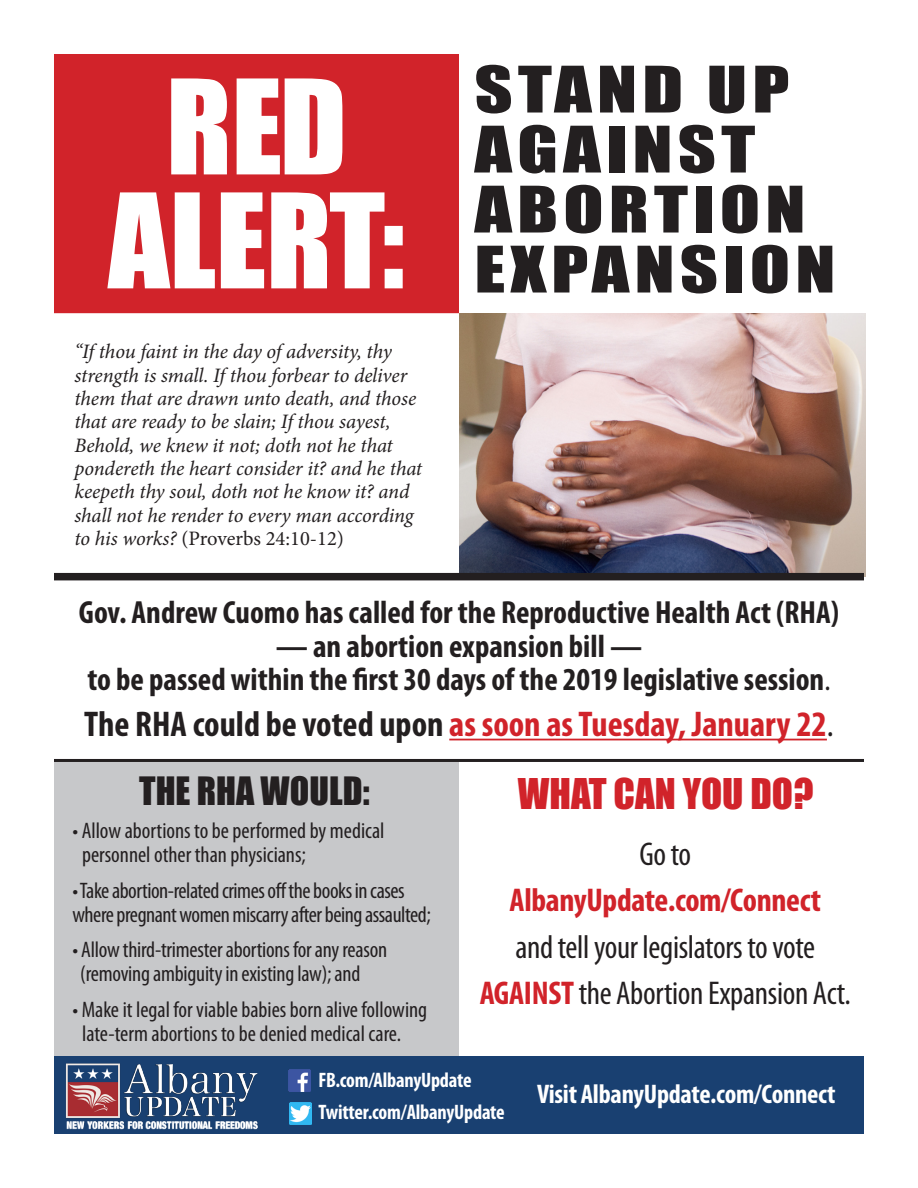
<style>
.page{position:relative;width:918px;height:1188px;background:#fff}
.page>*{position:absolute;margin:0;border:0;box-sizing:border-box;transform-origin:0 0}
.t1{font:121.35px "Impact";color:#fff}
.t2{font:59.25px/60px "Impact";letter-spacing:.07em;color:#231f20;scale:1.25 1}
.t3{font:38.85px "Impact";color:#d1232a}
.t4{font:700 condensed 35.85px "Myriad Pro";color:#d1232a}
.t5{font:35.85px "Impact";color:#231f20}
.t6{font:condensed 33px/46.5px "Myriad Pro";letter-spacing:-.01em;color:#231f20;text-align:center}
.t7{font:700 condensed 32.1px/33.6px "Myriad Pro";color:#231f20;text-align:center}
.t8{font:700 condensed 27px "Myriad Pro";letter-spacing:-.01em;color:#fff}
.t9{font:condensed 22.5px/23.9px "Myriad Pro";letter-spacing:-.01em;color:#231f20}
.t10{font:700 condensed 21px "Myriad Pro";letter-spacing:-.01em;color:#fff}
.t11{font:italic 20.55px/23.4px "Minion Pro";letter-spacing:-.01em;color:#231f20}
.s1{font-style:normal}
.s2{font-weight:400}
.s3{color:#231f20}
.s4{font-weight:400;color:#231f20}
.s5{font-weight:700;color:#d1232a}
</style>
<div class="page">
<img style="left:459px;top:313px;width:406px;height:264px">
<div style="left:54px;top:762px;width:405px;height:294px;background:#c7c8ca"></div>
<div style="left:54px;top:54px;width:405px;height:259px;background:#d1232a"></div>
<div style="left:54px;top:573px;width:810px;height:7px;background:#231f20"></div>
<hr style="left:54px;top:759px;width:810px;height:3px;background:#231f20">
<hr style="left:449px;top:739px;width:378px;height:1px;background:#d1232a">
<div style="left:54px;top:1056px;width:810px;height:78px;background:#194071"></div>
<img style="left:64px;top:1061px;width:196px;height:70px">
<img style="left:288px;top:1069px;width:23px;height:22px">
<img style="left:289px;top:1102px;width:23px;height:23px">
<p class="t1" style="left:166px;top:33px;width:182px">RED</p>
<p class="t1" style="left:108px;top:147px;width:298px">ALERT:</p>
<p class="t11" style="left:75px;top:340px;width:349px">“If thou faint in the day of adversity, thy strength is small. If thou forbear to deliver them that are drawn unto death, and those that are ready to be slain; If thou sayest, Behold, we knew it not; doth not he that pondereth the heart consider it? and he that keepeth thy soul, doth not he know it? and shall not he render to every man according to his works? <span class="s1">(Proverbs 24:10-12)</span></p>
<p class="t2" style="left:474px;top:58px;width:290px">STAND UP<br>AGAINST<br>ABORTION<br>EXPANSION</p>
<p class="t7" style="left:79px;top:595px;width:762px">Gov. Andrew Cuomo has called for the Reproductive Health Act (RHA)</p>
<p class="t7" style="left:87px;top:628px;width:745px">— an abortion expansion bill —<br>to be passed within the first 30 days of the 2019 legislative session<span class="s2">.</span></p>
<p class="t4" style="left:84px;top:702px;width:751px"><span class="s3">The RHA could be voted upon</span> as soon as Tuesday, January 22<span class="s4">.</span></p>
<p class="t5" style="left:139px;top:763px;width:232px">THE RHA WOULD:</p>
<p class="t9" style="left:82px;top:818px;width:304px;text-indent:-10px">• Allow abortions to be performed by medical personnel other than physicians;</p>
<p class="t9" style="left:72px;top:878px;width:360px">• Take abortion-related crimes off the books in cases where pregnant women miscarry after being assaulted;</p>
<p class="t9" style="left:80px;top:938px;width:308px;text-indent:-8px">• Allow third-trimester abortions for any reason (removing ambiguity in existing law); and</p>
<p class="t9" style="left:82px;top:998px;width:347px;text-indent:-10px">• Make it legal for viable babies born alive following late-term abortions to be denied medical care.</p>
<p class="t3" style="left:518px;top:763px;width:297px">WHAT CAN YOU DO?</p>
<p class="t6" style="left:480px;top:830px;width:373px">Go to<br><span class="s5">AlbanyUpdate.com/Connect<br></span>and tell your legislators to vote<br><span class="s5">AGAINST</span> the Abortion Expansion Act.</p>
<p class="t10" style="left:318px;top:1067px;width:155px">FB.com/AlbanyUpdate</p>
<p class="t10" style="left:318px;top:1099px;width:188px">Twitter.com/AlbanyUpdate</p>
<p class="t8" style="left:537px;top:1077px;width:300px">Visit AlbanyUpdate.com/Connect</p>
</div>
